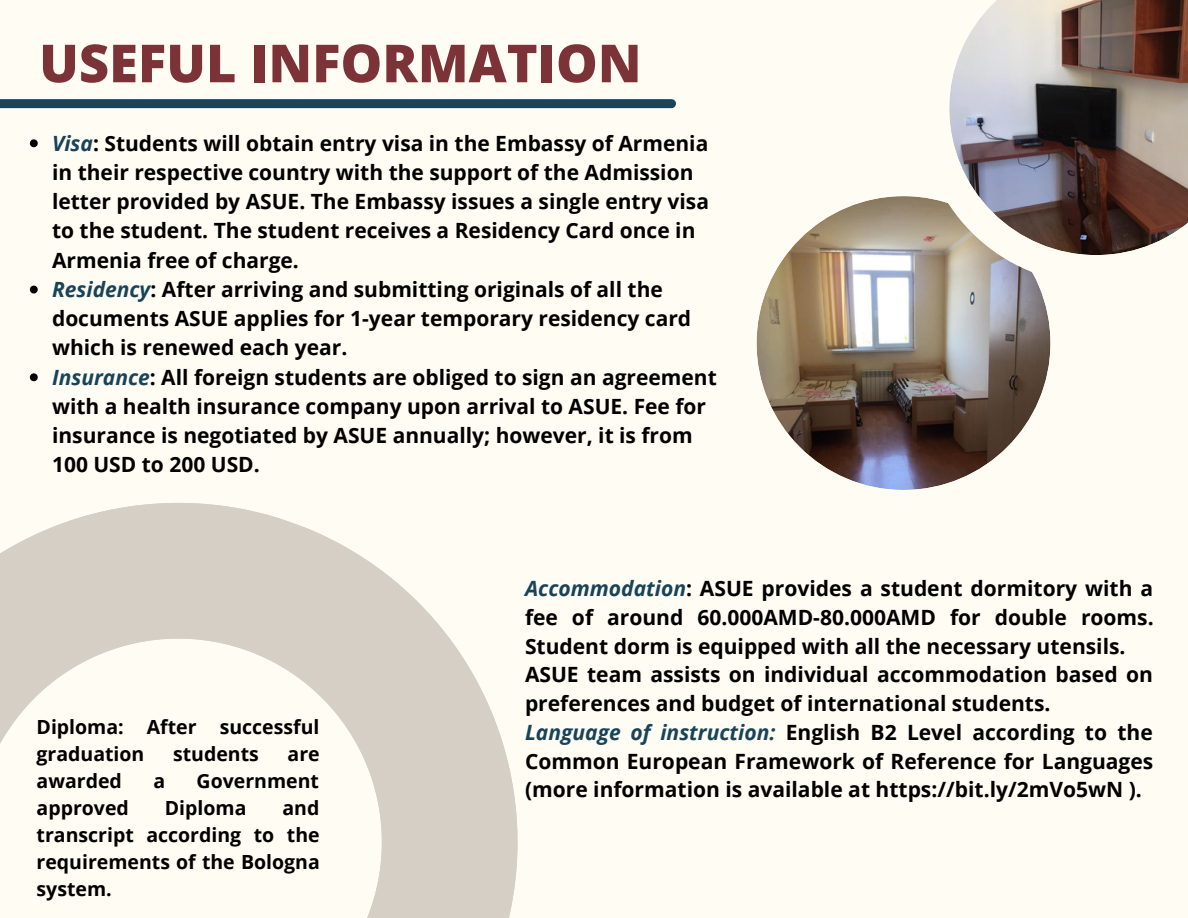
<style>
.page{position:relative;width:1188px;height:918px;background:#fffcf4}
.page>*{position:absolute;margin:0;border:0;box-sizing:border-box;transform-origin:0 0}
.t1{font:800 52.5px "Open Sans";color:#7b3337}
.t2{font:700 21px/29.2px "Open Sans";color:#000}
.t3{font:700 19.5px/27px "Open Sans";color:#000}
.s1{font-style:italic;color:#174459}
</style>
<div class="page">
<div style="left:0;top:99px;width:672px;height:9px;background:#174459"></div>
<svg style="left:0;top:503px;width:518px;height:415px"></svg>
<img style="left:756px;top:196px;width:295px;height:294px">
<img style="left:920px;top:0;width:268px;height:284px">
<svg style="left:30px;top:139px;width:8px;height:8px"></svg>
<svg style="left:30px;top:286px;width:8px;height:7px"></svg>
<svg style="left:30px;top:373px;width:8px;height:8px"></svg>
<h1 class="t1" style="left:39px;top:26px;width:604px">USEFUL INFORMATION</h1>
<p class="t2" style="left:52px;top:128px;width:666px"><span class="s1">Visa</span>: Students will obtain entry visa in the Embassy of Armenia in their respective country with the support of the Admission letter provided by ASUE. The Embassy issues a single entry visa to the student. The student receives a Residency Card once in Armenia free of charge.<br><span class="s1">Residency</span>: After arriving and submitting originals of all the documents ASUE applies for 1-year temporary residency card which is renewed each year.<br><span class="s1">Insurance</span>: All foreign students are obliged to sign an agreement with a health insurance company upon arrival to ASUE. Fee for insurance is negotiated by ASUE annually; however, it is from 100 USD to 200 USD.</p>
<p class="t3" style="left:37px;top:713px;width:284px">Diploma: After successful graduation</p>
<p class="t3" style="left:173px;top:740px;width:87px">students</p>
<p class="t3" style="left:288px;top:740px;width:34px">are</p>
<p class="t3" style="left:37px;top:767px;width:87px">awarded</p>
<p class="t3" style="left:153px;top:767px;width:13px">a</p>
<p class="t3" style="left:197px;top:767px;width:124px">Government</p>
<p class="t3" style="left:37px;top:794px;width:94px">approved</p>
<p class="t3" style="left:165px;top:794px;width:83px">Diploma</p>
<p class="t3" style="left:37px;top:794px;width:285px;text-align:justify;text-indent:246px">and transcript according to the requirements of the Bologna system.</p>
<p class="t2" style="left:525px;top:573px;width:630px;line-height:28.8px"><span class="s1">Accommodation</span>: ASUE provides a student dormitory with a fee of around 60.000AMD-80.000AMD for double rooms.<br>Student dorm is equipped with all the necessary utensils.<br>ASUE team assists on individual accommodation based on preferences and budget of international students.<br><span class="s1">Language of instruction:</span> English B2 Level according to the Common European Framework of Reference for Languages (more information is available at https://bit.ly/2mVo5wN ).</p>
</div>
